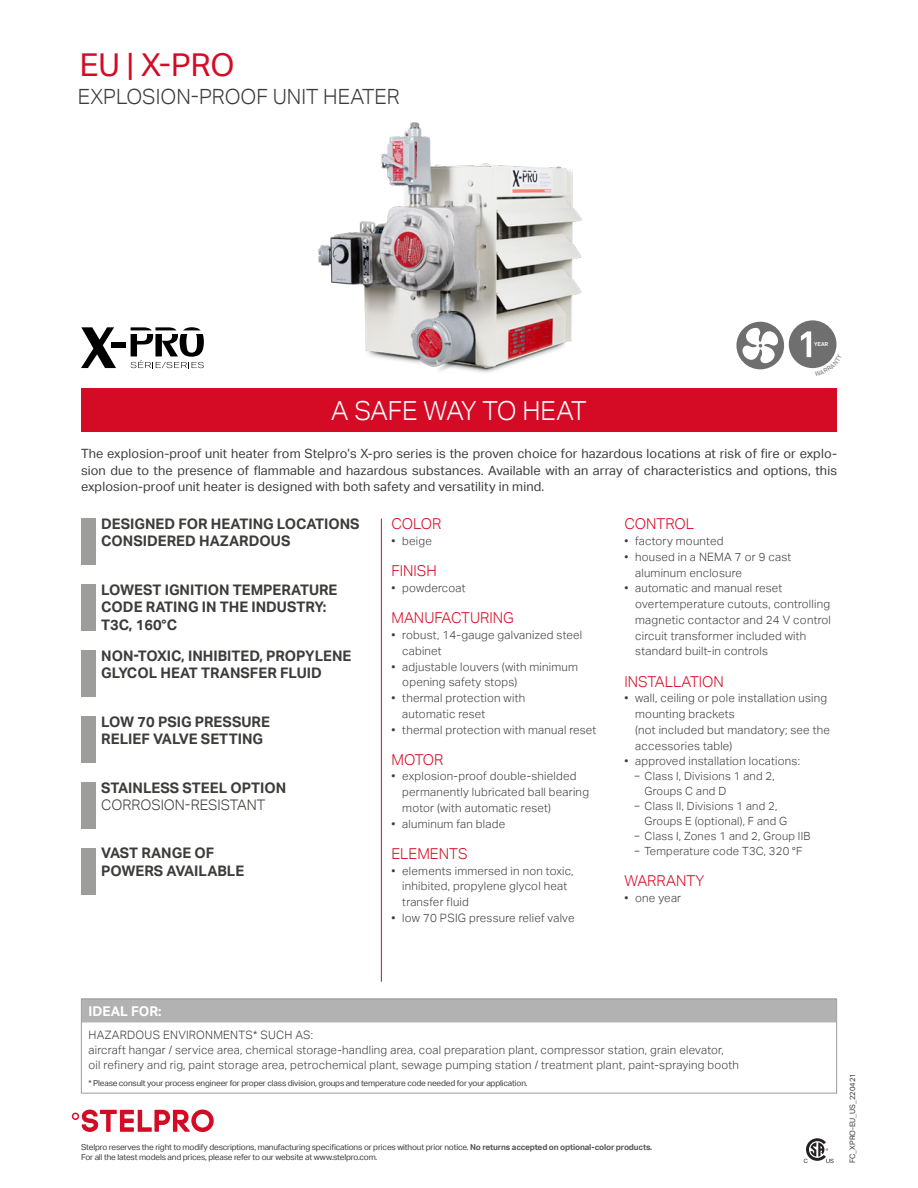
<style>
.page{position:relative;width:918px;height:1188px;background:#fff}
.page>*{position:absolute;margin:0;border:0;box-sizing:border-box;transform-origin:0 0}
.t1{font:31.5px "Aktiv Grotesk";color:#d50a25}
.t2{font:300 26.25px "Aktiv Grotesk";letter-spacing:-.03em;color:#fff}
.t3{font:300 21px "Aktiv Grotesk";color:#3c3c3b}
.t4{font:300 15px "Aktiv Grotesk";color:#d50a25}
.t5{font:700 14.55px/17.4px "Aktiv Grotesk";color:#3c3c3b}
.t6{font:300 14.55px "Aktiv Grotesk";color:#3c3c3b}
.t7{font:700 13.5px "Aktiv Grotesk";color:#fff}
.t8{font:12.75px/16.5px "Aktiv Grotesk";letter-spacing:.01em;color:#3c3c3b;text-align:justify}
.t9{font:300 11.55px/15.8px "Aktiv Grotesk";letter-spacing:.02em;color:#3c3c3b}
.t10{font:300 11.25px "Aktiv Grotesk";letter-spacing:.02em;color:#3c3c3b}
.t11{font:8.25px/9.9px "Aktiv Grotesk";letter-spacing:-.02em;color:#3c3c3b}
.t12{font:7.5px "Aktiv Grotesk";color:#3c3c3b}
.t13{font:700 5.55px "Akkurat";color:#fff}
.s1{font-weight:700;color:#575756}
</style>
<div class="page">
<svg style="left:804px;top:1138px;width:30px;height:25px"></svg>
<img style="left:297px;top:122px;width:307px;height:267px">
<div style="left:111px;top:342px;width:15px;height:6px;background:#000"></div>
<svg style="left:81px;top:327px;width:35px;height:41px"></svg>
<svg style="left:131px;top:327px;width:73px;height:41px"></svg>
<div style="left:736px;top:322px;width:48px;height:47px;background:#706f6f;border-radius:50%"></div>
<svg style="left:743px;top:327px;width:35px;height:36px"></svg>
<hr style="left:381px;top:519px;width:1px;height:463px;background:#d50a25">
<div style="left:82px;top:998px;width:754px;height:24px;background:#b3b2b2"></div>
<div style="left:81px;top:999px;width:756px;height:95px;border:1px solid #9d9d9c"></div>
<div style="left:81px;top:519px;width:14px;height:46px;background:#9d9d9c"></div>
<div style="left:81px;top:585px;width:14px;height:46px;background:#9d9d9c"></div>
<div style="left:81px;top:650px;width:14px;height:47px;background:#9d9d9c"></div>
<div style="left:81px;top:716px;width:14px;height:47px;background:#9d9d9c"></div>
<div style="left:81px;top:782px;width:14px;height:47px;background:#9d9d9c"></div>
<div style="left:81px;top:848px;width:14px;height:47px;background:#9d9d9c"></div>
<div style="left:789px;top:320px;width:48px;height:48px;background:#706f6f;border-radius:50%"></div>
<div style="left:81px;top:389px;width:756px;height:43px;background:#d50a25"></div>
<svg style="left:72px;top:1110px;width:142px;height:22px"></svg>
<svg style="left:801px;top:331px;width:36px;height:38px"></svg>
<h1 class="t1" style="left:80px;top:47px;width:156px">EU | X-PRO</h1>
<h3 class="t3" style="left:78px;top:85px;width:324px">EXPLOSION-PROOF UNIT HEATER</h3>
<p class="t13" style="left:814px;top:341px;width:16px">YEAR</p>
<h2 class="t2" style="left:331px;top:395px;width:257px">A SAFE WAY TO HEAT</h2>
<p class="t8" style="left:81px;top:446px;width:758px">The explosion-proof unit heater from Stelpro’s X-pro series is the proven choice for hazardous locations at risk of fire or explo&shy;sion due to the presence of flammable and hazardous substances. Available with an array of characteristics and options, this explosion-proof unit heater is designed with both safety and versatility in mind.</p>
<p class="t5" style="left:101px;top:515px;width:260px">DESIGNED FOR HEATING LOCATIONS<br>CONSIDERED HAZARDOUS</p>
<p class="t5" style="left:101px;top:581px;width:238px">LOWEST IGNITION TEMPERATURE<br>CODE RATING IN THE INDUSTRY:<br>T3C, 160°C</p>
<p class="t5" style="left:101px;top:647px;width:252px">NON-TOXIC, INHIBITED, PROPYLENE<br>GLYCOL HEAT TRANSFER FLUID</p>
<p class="t5" style="left:101px;top:713px;width:170px">LOW 70 PSIG PRESSURE<br>RELIEF VALVE SETTING</p>
<p class="t5" style="left:101px;top:779px;width:187px">STAINLESS STEEL OPTION</p>
<p class="t6" style="left:101px;top:796px;width:166px">CORROSION-RESISTANT</p>
<p class="t5" style="left:101px;top:845px;width:144px">VAST RANGE OF<br>POWERS AVAILABLE</p>
<p class="t4" style="left:392px;top:515px;width:51px">COLOR</p>
<p class="t9" style="left:392px;top:533px;width:42px">• beige</p>
<p class="t4" style="left:392px;top:562px;width:47px">FINISH</p>
<p class="t9" style="left:392px;top:580px;width:76px">• powdercoat</p>
<p class="t4" style="left:392px;top:609px;width:124px">MANUFACTURING</p>
<p class="t9" style="left:402px;top:627px;width:181px;text-indent:-11px">• robust, 14-gauge galvanized steel cabinet</p>
<p class="t9" style="left:402px;top:659px;width:177px;text-indent:-11px">• adjustable louvers (with minimum opening safety stops)</p>
<p class="t9" style="left:402px;top:690px;width:124px;text-indent:-11px">• thermal protection with automatic reset</p>
<p class="t9" style="left:392px;top:722px;width:206px">• thermal protection with manual reset</p>
<p class="t4" style="left:392px;top:751px;width:54px">MOTOR</p>
<p class="t9" style="left:402px;top:769px;width:188px;text-indent:-11px">• explosion-proof double-shielded permanently lubricated ball bearing motor (with automatic reset)</p>
<p class="t9" style="left:392px;top:816px;width:115px">• aluminum fan blade</p>
<p class="t4" style="left:392px;top:845px;width:78px">ELEMENTS</p>
<p class="t9" style="left:402px;top:863px;width:173px;text-indent:-11px">• elements immersed in non toxic, inhibited, propylene glycol heat transfer fluid</p>
<p class="t9" style="left:392px;top:910px;width:185px">• low 70 PSIG pressure relief valve</p>
<p class="t4" style="left:624px;top:515px;width:71px">CONTROL</p>
<p class="t9" style="left:624px;top:533px;width:101px">• factory mounted</p>
<p class="t9" style="left:635px;top:549px;width:158px;text-indent:-11px">• housed in a NEMA 7 or 9 cast aluminum enclosure</p>
<p class="t9" style="left:635px;top:580px;width:197px;text-indent:-11px">• automatic and manual reset overtemperature cutouts, controlling magnetic contactor and 24 V control circuit transformer included with standard built-in controls</p>
<p class="t4" style="left:624px;top:673px;width:101px">INSTALLATION</p>
<p class="t9" style="left:635px;top:690px;width:196px;text-indent:-11px">• wall, ceiling or pole installation using mounting brackets<br>(not included but mandatory; see the accessories table)</p>
<p class="t9" style="left:624px;top:753px;width:177px">• approved installation locations:</p>
<p class="t10" style="left:634px;top:770px;width:142px">− Class I, Divisions 1 and 2,</p>
<p class="t10" style="left:645px;top:785px;width:83px">Groups C and D</p>
<p class="t10" style="left:634px;top:800px;width:145px">− Class II, Divisions 1 and 2,</p>
<p class="t10" style="left:645px;top:815px;width:144px">Groups E (optional), F and G</p>
<p class="t10" style="left:634px;top:830px;width:178px">− Class I, Zones 1 and 2, Group IIB</p>
<p class="t10" style="left:634px;top:845px;width:170px">− Temperature code T3C, 320 °F</p>
<p class="t4" style="left:624px;top:873px;width:81px">WARRANTY</p>
<p class="t9" style="left:624px;top:890px;width:58px">• one year</p>
<p class="t7" style="left:88px;top:1003px;width:75px">IDEAL FOR:</p>
<p class="t9" style="left:88px;top:1028px;width:652px;line-height:15px">HAZARDOUS ENVIRONMENTS* SUCH AS:<br>aircraft hangar / service area, chemical storage-handling area, coal preparation plant, compressor station, grain elevator,<br>oil refinery and rig, paint storage area, petrochemical plant, sewage pumping station / treatment plant, paint-spraying booth</p>
<p class="t11" style="left:88px;top:1078px;width:441px">* Please consult your process engineer for proper class division, groups and temperature code needed for your application.</p>
<p class="t11" style="left:81px;top:1143px;width:573px">Stelpro reserves the right to modify descriptions, manufacturing specifications or prices without prior notice. <span class="s1">No returns accepted on optional-color products.<br></span>For all the latest models and prices, please refer to our website at www.stelpro.com.</p>
<p class="t12" style="left:848px;top:1163px;width:91px;rotate:-90deg">FC_XPRO-EU_US_220421</p>
</div>
